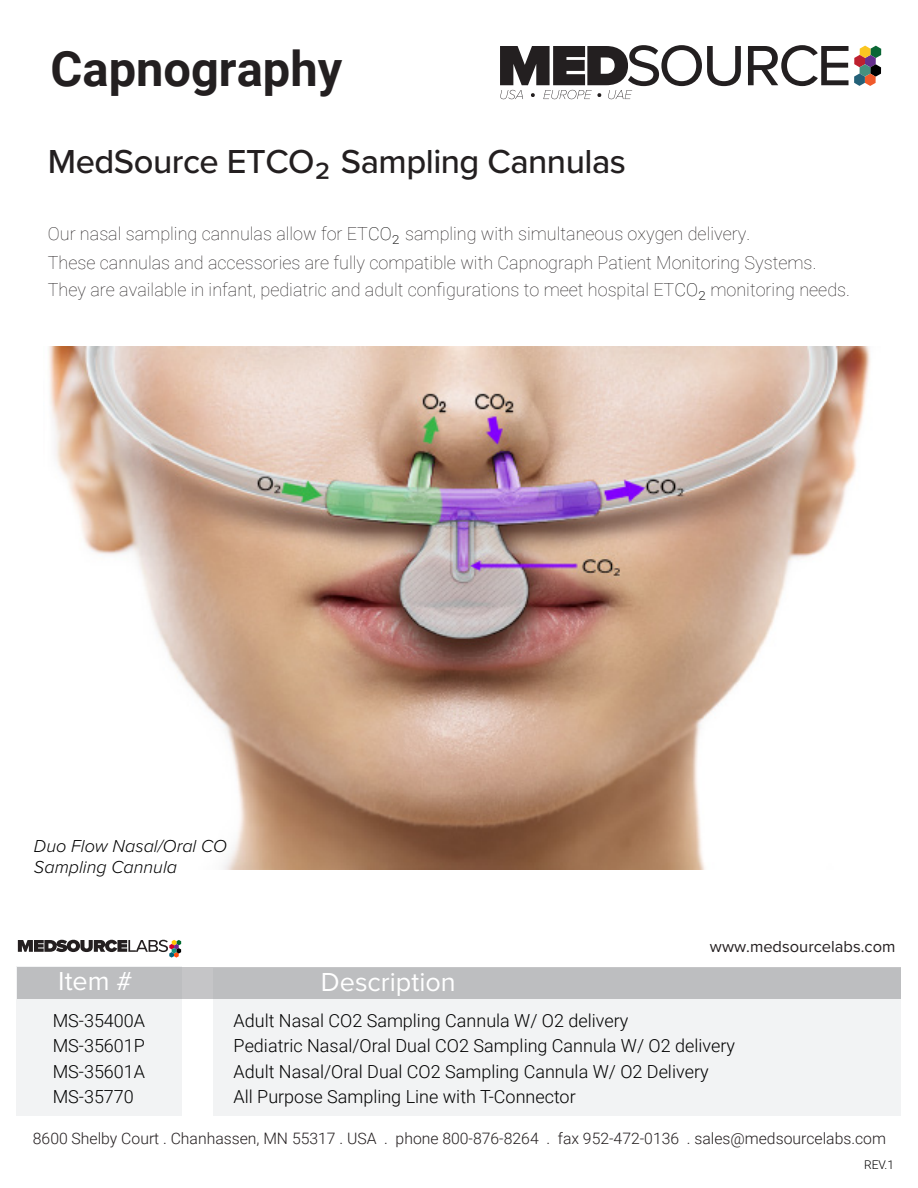
<style>
.page{position:relative;width:918px;height:1188px;background:#fff}
.page>*{position:absolute;margin:0;border:0;box-sizing:border-box;transform-origin:0 0}
.t1{font:700 48.75px "Roboto";color:#231f20}
.t2{font:500 34.5px "Proxima Nova";letter-spacing:-.015em;color:#231f20}
.t3{font:27px "Proxima Nova";color:#fff}
.t4{font:100 18px/27.8px "Roboto";color:#231f20}
.t5{font:300 18px/25.5px "Roboto";color:#000;text-align:justify}
.t6{font:italic 300 18px/21.6px "Proxima Nova";color:#000}
.t7{font:16.5px "Proxima Nova";color:#241f20}
.t8{font:300 15.75px "Roboto";color:#241f20}
.t9{font:300 12px "Roboto";color:#000}
.s1{font-size:40.5px}
.s2{color:#000}
.s3{font-size:22.5px;color:#000}
</style>
<div class="page">
<img style="left:48px;top:346px;width:823px;height:524px">
<svg style="left:500px;top:45px;width:381px;height:54px"></svg>
<div style="left:16px;top:966px;width:165px;height:150px;background:#f2f3f4"></div>
<div style="left:213px;top:968px;width:688px;height:148px;background:#f2f3f4"></div>
<div style="left:17px;top:967px;width:884px;height:32px;background:#bdbec0"></div>
<svg style="left:18px;top:940px;width:163px;height:18px"></svg>
<h1 class="t1" style="left:51px;top:35px;width:293px">Capnography</h1>
<h2 class="t2" style="left:48px;top:136px;width:580px">MedSource ETCO<span class="s1">₂</span> Sampling Cannulas</h2>
<p class="t4" style="left:48px;top:219px;width:804px">Our nasal sampling cannulas allow for ET<span class="s2">CO</span><span class="s3">₂</span> sampling with simultaneous oxygen delivery.<br>These cannulas and accessories are fully compatible with Capnograph Patient Monitoring Systems.<br>They are available in infant, pediatric and adult configurations to meet hospital ET<span class="s2">CO</span><span class="s3">₂</span> monitoring needs.</p>
<p class="t6" style="left:34px;top:834px;width:195px">Duo Flow Nasal/Oral CO<br>Sampling Cannula</p>
<h3 class="t3" style="left:58px;top:961px;width:76px">Item #</h3>
<h3 class="t3" style="left:321px;top:962px;width:136px">Description</h3>
<p class="t7" style="left:710px;top:934px;width:187px">www.medsourcelabs.com</p>
<p class="t5" style="left:53px;top:1007px;width:94px">MS-35400A MS-35601P MS-35601A MS-35770</p>
<p class="t5" style="left:234px;top:1007px;width:503px;text-align:left">Adult Nasal CO2 Sampling Cannula W/ O2 delivery<br>Pediatric Nasal/Oral Dual CO2 Sampling Cannula W/ O2 delivery Adult Nasal/Oral Dual CO2 Sampling Cannula W/ O2 Delivery<br>All Purpose Sampling Line with T-Connector</p>
<p class="t8" style="left:33px;top:1127px;width:855px">8600 Shelby Court . Chanhassen, MN 55317 . USA . phone 800-876-8264 . fax 952-472-0136 . sales@medsourcelabs.com</p>
<p class="t9" style="left:864px;top:1157px;width:32px">REV.1</p>
</div>
